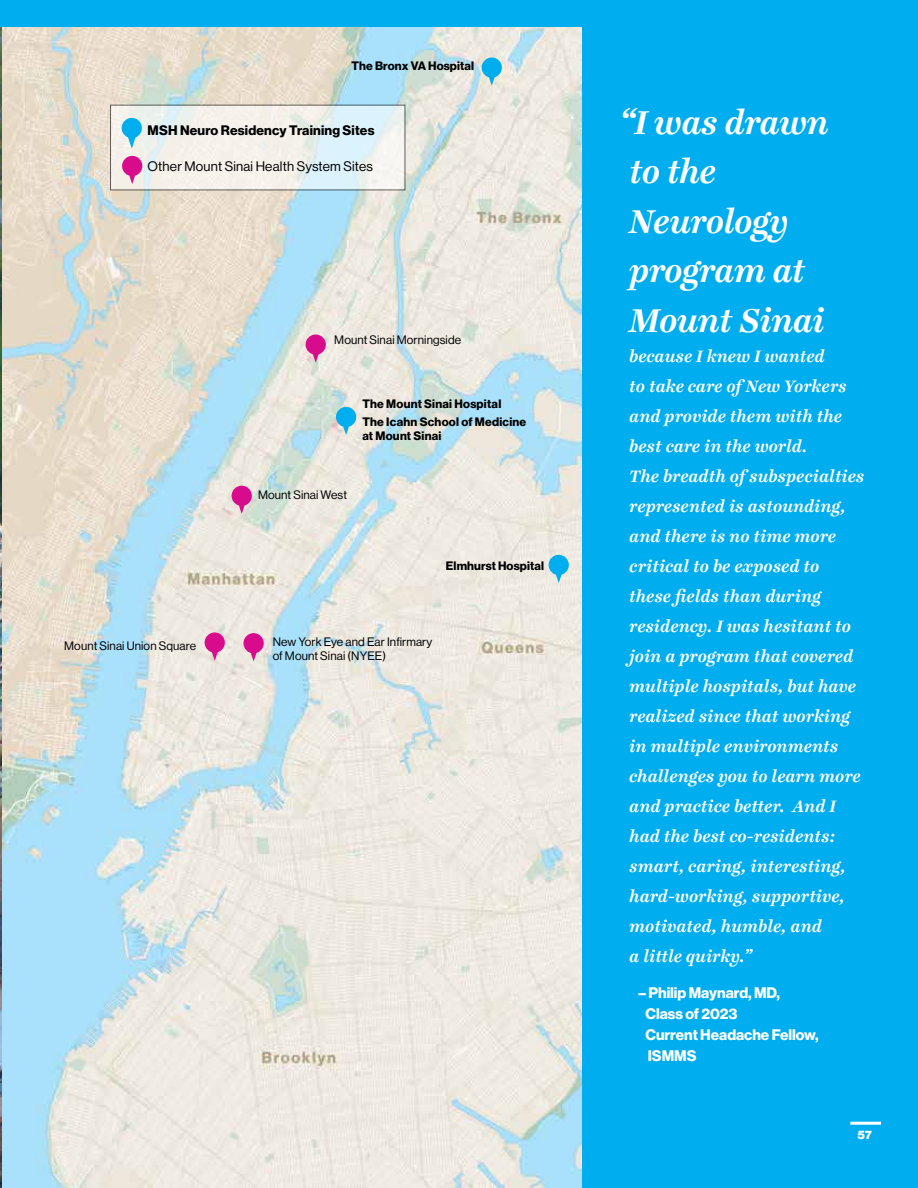
<style>
.page{position:relative;width:918px;height:1188px;background:#fff}
.page>*{position:absolute;margin:0;border:0;box-sizing:border-box;transform-origin:0 0}
.t1{font:italic 700 36px/49.5px "Ingeborg";letter-spacing:-.02em;color:#fff}
.t2{font:italic 700 18px/30px "Ingeborg";color:#fff}
.t3{font:15px/21px "N Haas Grotesk DS Std 75 Bd";color:#fff}
.t4{font:13.5px "N Haas Grotesk DS Std 55 Rg";letter-spacing:.015em;color:#000}
.t5{font:13.5px "N Haas Grotesk DS Std 75 Bd";letter-spacing:.015em;color:#000}
.t6{font:12px/14.4px "N Haas Grotesk DS Std 55 Rg";letter-spacing:.01em;color:#000}
.t7{font:12px/18px "N Haas Grotesk DS Std 75 Bd";letter-spacing:.02em;color:#000}
.t8{font:12px "N Haas Grotesk DS Std 95 Blk";color:#fff}
</style>
<div class="page">
<img style="left:0;top:27px;width:2px;height:1161px">
<img style="left:2px;top:27px;width:581px;height:1161px">
<div style="left:482px;top:57px;width:20px;height:21px;background:#00aeef;border-radius:50%"></div>
<svg style="left:489px;top:77px;width:6px;height:9px"></svg>
<div style="left:549px;top:555px;width:20px;height:20px;background:#00aeef;border-radius:50%"></div>
<svg style="left:556px;top:574px;width:6px;height:9px"></svg>
<div style="left:205px;top:632px;width:20px;height:21px;background:#d70b8c;border-radius:50%"></div>
<svg style="left:212px;top:652px;width:6px;height:9px"></svg>
<div style="left:243px;top:633px;width:21px;height:20px;background:#d70b8c;border-radius:50%"></div>
<svg style="left:251px;top:653px;width:6px;height:8px"></svg>
<div style="left:232px;top:486px;width:20px;height:20px;background:#d70b8c;border-radius:50%"></div>
<svg style="left:239px;top:505px;width:6px;height:9px"></svg>
<div style="left:306px;top:334px;width:20px;height:21px;background:#d70b8c;border-radius:50%"></div>
<svg style="left:313px;top:354px;width:6px;height:9px"></svg>
<div style="left:336px;top:407px;width:20px;height:20px;background:#00aeef;border-radius:50%"></div>
<svg style="left:343px;top:426px;width:6px;height:9px"></svg>
<svg style="left:112px;top:107px;width:291px;height:81px;background:#edf1ee"></svg>
<div style="left:122px;top:156px;width:20px;height:20px;background:#d70b8c;border-radius:50%"></div>
<svg style="left:129px;top:175px;width:6px;height:9px"></svg>
<div style="left:122px;top:118px;width:20px;height:20px;background:#00aeef;border-radius:50%"></div>
<svg style="left:127px;top:136px;width:10px;height:15px"></svg>
<div style="left:583px;top:0;width:335px;height:1188px;background:#00aeef"></div>
<div style="left:0;top:0;width:918px;height:27px;background:#00aeef"></div>
<hr style="left:850px;top:1122px;width:31px;height:3px;background:#fff">
<p class="t7" style="left:352px;top:57px;width:124px">The Bronx VA Hospital</p>
<p class="t5" style="left:148px;top:122px;width:228px">MSH Neuro Residency Training Sites</p>
<p class="t4" style="left:148px;top:158px;width:227px">Other Mount Sinai Health System Sites</p>
<p class="t6" style="left:334px;top:332px;width:128px">Mount Sinai Morningside</p>
<p class="t6" style="left:64px;top:639px;width:133px">Mount Sinai Union Square</p>
<p class="t7" style="left:362px;top:395px;width:165px">The Mount Sinai Hospital<br>The Icahn School of Medicine</p>
<p class="t7" style="left:362px;top:427px;width:81px">at Mount Sinai</p>
<p class="t6" style="left:258px;top:487px;width:90px">Mount Sinai West</p>
<p class="t7" style="left:446px;top:557px;width:100px">Elmhurst Hospital</p>
<p class="t6" style="left:273px;top:635px;width:161px">New York Eye and Ear Infirmary of Mount Sinai (NYEE)</p>
<h1 class="t1" style="left:620px;top:98px;width:210px">“I was drawn to the<br>Neurology program at<br>Mount Sinai</h1>
<p class="t2" style="left:629px;top:341px;width:237px">because I knew I wanted<br>to take care of New Yorkers and provide them with the best care in the world.<br>The breadth of subspecialties represented is astounding, and there is no time more critical to be exposed to these fields than during residency. I was hesitant to join a program that covered multiple hospitals, but have realized since that working in multiple environments challenges you to learn more and practice better. And I had the best co-residents: smart, caring, interesting, hard-working, supportive, motivated, humble, and<br>a little quirky.”</p>
<p class="t3" style="left:646px;top:982px;width:175px;text-indent:-7px">– Philip Maynard, MD,<br>Class of 2023<br>Current Headache Fellow,<br>ISMMS</p>
<p class="t8" style="left:858px;top:1128px;width:16px">57</p>
</div>
